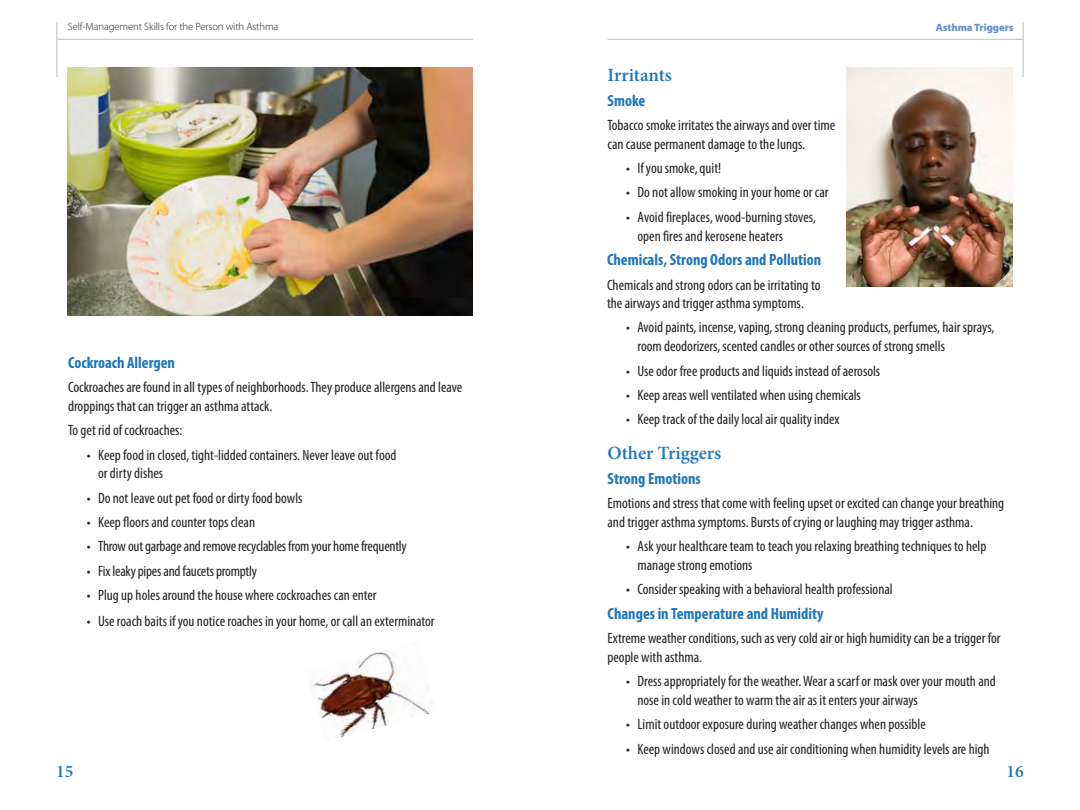
<style>
.page{position:relative;width:1080px;height:810px;background:#fff}
.page>*{position:absolute;margin:0;border:0;box-sizing:border-box;transform-origin:0 0}
.Subhead_h3{font:600 18.75px "Minion Pro";color:#1d76bc}
.t1{font:600 17.5px "Minion Pro";color:#1d76bc}
.Subhead2_h2{font:700 condensed 16.25px "Myriad Pro";color:#1d76bc}
.Text{font:700 condensed 16.25px "Myriad Pro";color:#1d76bc}
.Text-2{font:condensed 15px/18.8px "Myriad Pro";color:#231f20}
.t2{font:300 10.62px "Myriad Pro";letter-spacing:-.01em;color:#231f20}
.t3{font:900 10.62px "Myriad Pro";letter-spacing:-.01em;color:#6b93cd}
</style>
<div class="page">
<hr style="left:1022px;top:22px;width:2px;height:55px;background:#c7c9cb">
<hr style="left:608px;top:39px;width:416px;height:1px;background:#c7c9cb">
<hr style="left:56px;top:22px;width:2px;height:55px;background:#c7c9cb">
<hr style="left:57px;top:39px;width:416px;height:1px;background:#c7c9cb">
<img style="left:309px;top:650px;width:122px;height:88px">
<img style="left:68px;top:68px;width:404px;height:248px">
<img style="left:846px;top:68px;width:166px;height:218px">
<p class="t2" style="left:68px;top:21px;width:212px">Self-Management Skills for the Person with Asthma</p>
<h3 class="Subhead2_h2" style="left:68px;top:352px;width:108px">Cockroach Allergen</h3>
<p class="Text-2" style="left:68px;top:378px;width:396px">Cockroaches are found in all types of neighborhoods. They produce allergens and leave droppings that can trigger an asthma attack.</p>
<p class="Text-2" style="left:68px;top:421px;width:116px">To get rid of cockroaches:</p>
<p class="Text-2" style="left:98px;top:445px;width:300px;text-indent:-11px">• Keep food in closed, tight-lidded containers. Never leave out food or dirty dishes</p>
<p class="Text-2" style="left:87px;top:488px;width:217px">• Do not leave out pet food or dirty food bowls</p>
<p class="Text-2" style="left:87px;top:513px;width:170px">• Keep floors and counter tops clean</p>
<p class="Text-2" style="left:87px;top:537px;width:321px">• Throw out garbage and remove recyclables from your home frequently</p>
<p class="Text-2" style="left:87px;top:561px;width:172px">• Fix leaky pipes and faucets promptly</p>
<p class="Text-2" style="left:87px;top:586px;width:291px">• Plug up holes around the house where cockroaches can enter</p>
<p class="Text-2" style="left:87px;top:611px;width:349px">• Use roach baits if you notice roaches in your home, or call an exterminator</p>
<p class="t1" style="left:56px;top:759px;width:19px">15</p>
<p class="t3" style="left:900px;top:20px;width:113px">When You Have Asthma</p>
<p class="t3" style="left:936px;top:20px;width:79px">Asthma Triggers</p>
<h2 class="Subhead_h3" style="left:608px;top:62px;width:66px">Irritants</h2>
<h3 class="Subhead2_h2" style="left:608px;top:90px;width:39px">Smoke</h3>
<p class="Text-2" style="left:608px;top:115px;width:229px">Tobacco smoke irritates the airways and over time can cause permanent damage to the lungs.</p>
<p class="Text-2" style="left:626px;top:158px;width:97px">• If you smoke, quit!</p>
<p class="Text-2" style="left:626px;top:183px;width:204px">• Do not allow smoking in your home or car</p>
<p class="Text-2" style="left:638px;top:207px;width:180px;text-indent:-11px">• Avoid fireplaces, wood-burning stoves, open fires and kerosene heaters</p>
<p class="Text" style="left:607px;top:250px;width:216px">Chemicals, Strong Odors and Pollution</p>
<p class="Text-2" style="left:607px;top:275px;width:215px">Chemicals and strong odors can be irritating to the airways and trigger asthma symptoms</p>
<p class="Text-2" style="left:638px;top:318px;width:358px;text-indent:-11px">• Avoid paints, incense, vaping, strong cleaning products, perfumes, hair sprays, room deodorizers, scented candles or other sources of strong smells</p>
<p class="Text-2" style="left:626px;top:361px;width:256px">• Use odor free products and liquids instead of aerosols</p>
<p class="Text-2" style="left:626px;top:385px;width:236px">• Keep areas well ventilated when using chemicals</p>
<p class="Text-2" style="left:626px;top:410px;width:215px">• Keep track of the daily local air quality index</p>
<h2 class="Subhead_h3" style="left:608px;top:440px;width:115px">Other Triggers</h2>
<h3 class="Subhead2_h2" style="left:608px;top:468px;width:95px">Strong Emotions</h3>
<p class="Text-2" style="left:608px;top:493px;width:398px">Emotions and stress that come with feeling upset or excited can change your breathing and trigger asthma symptoms. Bursts of crying or laughing may trigger asthma.</p>
<p class="Text-2" style="left:638px;top:537px;width:350px;text-indent:-11px">• Ask your healthcare team to teach you relaxing breathing techniques to help manage strong emotions</p>
<p class="Text-2" style="left:626px;top:580px;width:268px">• Consider speaking with a behavioral health professional</p>
<h3 class="Subhead2_h2" style="left:608px;top:603px;width:218px">Changes in Temperature and Humidity</h3>
<p class="Text-2" style="left:608px;top:628px;width:395px">Extreme weather conditions, such as very cold air or high humidity can be a trigger for people with asthma.</p>
<p class="Text-2" style="left:638px;top:672px;width:360px;text-indent:-11px">• Dress appropriately for the weather. Wear a scarf or mask over your mouth and nose in cold weather to warm the air as it enters your airways</p>
<p class="Text-2" style="left:626px;top:715px;width:301px">• Limit outdoor exposure during weather changes when possible</p>
<p class="Text-2" style="left:626px;top:739px;width:365px">• Keep windows closed and use air conditioning when humidity levels are high</p>
<p class="t1" style="left:1006px;top:759px;width:19px">16</p>
</div>
